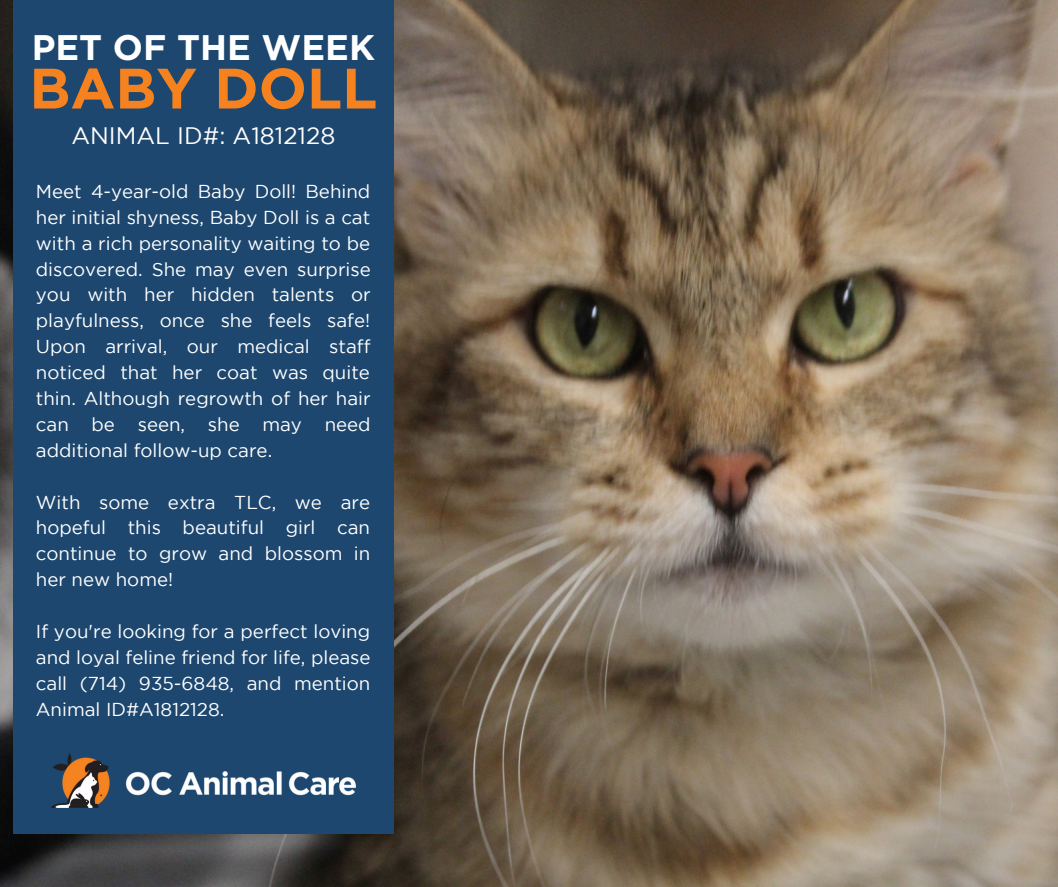
<style>
.page{position:relative;width:1058px;height:887px;background:#fff}
.page>*{position:absolute;margin:0;border:0;box-sizing:border-box;transform-origin:0 0}
.t1{font:700 56.85px "Gotham";color:#f5821f}
.t2{font:700 35.55px "Gotham";color:#fff}
.t3{font:23.85px "Gotham";color:#fff}
.t4{font:18.6px/25.8px "Gotham";color:#fff;text-align:justify}
</style>
<div class="page">
<img style="left:0;top:0;width:1058px;height:886px">
<div style="left:13px;top:0;width:380px;height:833px;background:#1d476f"></div>
<img style="left:52px;top:753px;width:303px;height:54px">
<p class="t2" style="left:32px;top:27px;width:345px">PET OF THE WEEK</p>
<p class="t1" style="left:29px;top:55px;width:349px">BABY DOLL</p>
<p class="t3" style="left:71px;top:126px;width:265px">ANIMAL ID#: A1812128</p>
<p class="t4" style="left:36px;top:180px;width:336px">Meet 4-year-old Baby Doll! Behind her initial shyness, Baby Doll is a cat with a rich personality waiting to be discovered. She may even surprise you with her hidden talents or playfulness, once she feels safe!<br>Upon arrival, our medical staff noticed that her coat was quite thin. Although regrowth of her hair can be seen, she may need additional follow-up care.</p>
<p class="t4" style="left:36px;top:490px;width:336px">With some extra TLC, we are hopeful this beautiful girl can continue to grow and blossom in her new home!</p>
<p class="t4" style="left:36px;top:619px;width:336px">If you're looking for a perfect loving and loyal feline friend for life, please call (714) 935-6848, and mention Animal ID#A1812128.</p>
</div>
